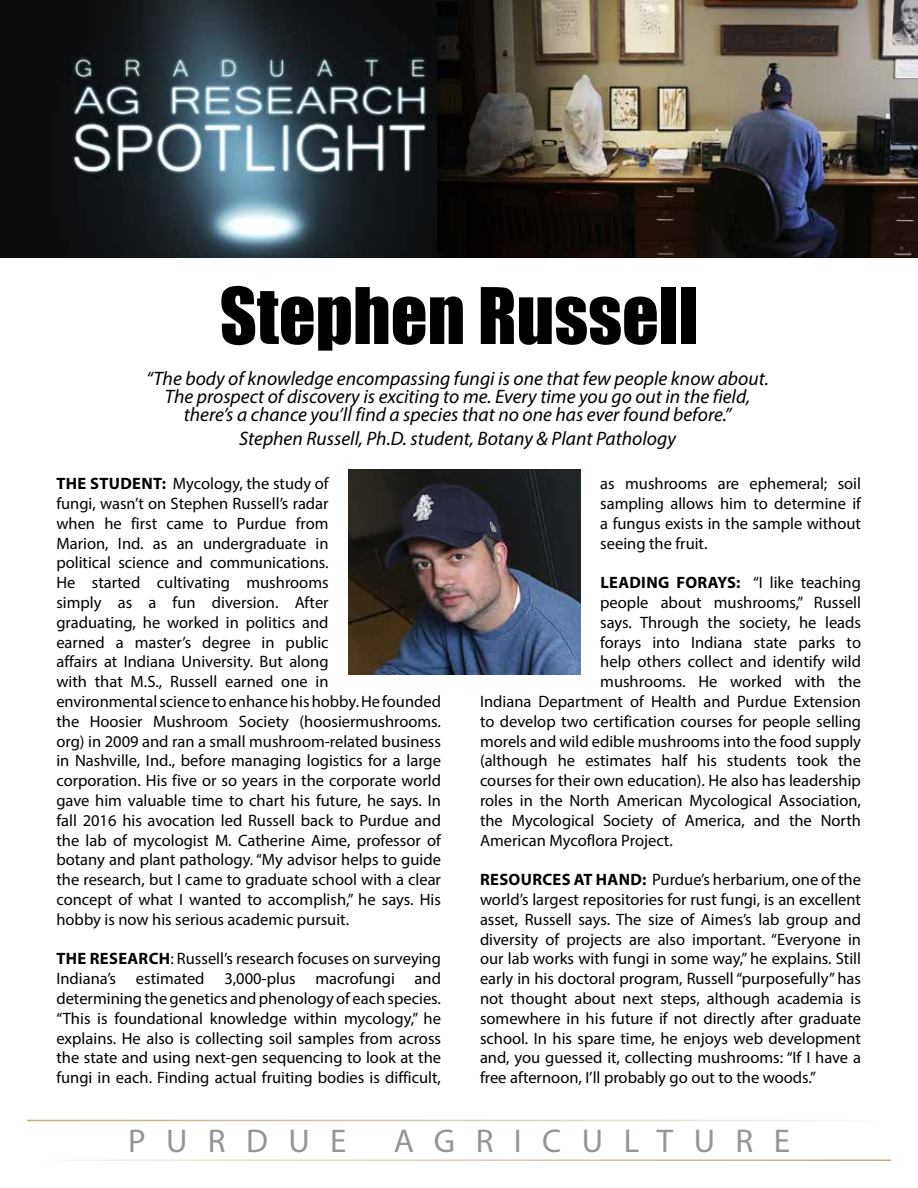
<style>
.page{position:relative;width:918px;height:1188px;background:#fff}
.page>*{position:absolute;margin:0;border:0;box-sizing:border-box;transform-origin:0 0}
.t1{font:72px "Impact";color:#000}
.t2{font:33px "Myriad Pro";letter-spacing:.62em;color:#939598}
.t3{font:italic 19.5px/18px "Myriad Pro";color:#000;text-align:center}
.t4{font:16.5px/19.8px "Myriad Pro";color:#000;text-align:justify}
.t5{font:700 16.5px "Myriad Pro";letter-spacing:.02em;color:#000}
.s1{font-weight:700}
.s2{font-weight:400}
</style>
<div class="page">
<img style="left:0;top:0;width:918px;height:257px">
<img style="left:349px;top:469px;width:231px;height:205px">
<h1 class="t1" style="left:220px;top:260px;width:480px">Stephen Russell</h1>
<p class="t3" style="left:146px;top:369px;width:624px">“The body of knowledge encompassing fungi is one that few people know about.<br>The prospect of discovery is exciting to me. Every time you go out in the field, there’s a chance you’ll find a species that no one has ever found before.”</p>
<p class="t3" style="left:239px;top:429px;width:438px">Stephen Russell, Ph.D. student, Botany &amp; Plant Pathology</p>
<p class="t4" style="left:56px;top:473px;width:386px;text-align:left"><span class="s1">THE STUDENT:</span> Mycology, the study of<br>fungi, wasn’t on Stephen Russell’s radar<br>when he first came to Purdue from<br>Marion, Ind. as an undergraduate in<br>political science and communications.<br>He started cultivating mushrooms<br>simply as a fun diversion. After<br>graduating, he worked in politics and<br>earned a master’s degree in public<br>affairs at Indiana University. But along<br>with that M.S., Russell earned one in<br>environmental science to enhance his hobby. He founded the Hoosier Mushroom Society (hoosiermushrooms. org) in 2009 and ran a small mushroom-related business in Nashville, Ind., before managing logistics for a large corporation. His five or so years in the corporate world gave him valuable time to chart his future, he says. In fall 2016 his avocation led Russell back to Purdue and the lab of mycologist M. Catherine Aime, professor of botany and plant pathology. “My advisor helps to guide the research, but I came to graduate school with a clear concept of what I wanted to accomplish,” he says. His hobby is now his serious academic pursuit.</p>
<p class="t4" style="left:56px;top:949px;width:386px"><span class="s1">THE RESEARCH</span>: Russell’s research focuses on surveying Indiana’s estimated 3,000-plus macrofungi and determining the genetics and phenology of each species. “This is foundational knowledge within mycology,” he explains. He also is collecting soil samples from across the state and using next-gen sequencing to look at the fungi in each. Finding actual fruiting bodies is difficult,</p>
<p class="t4" style="left:600px;top:473px;width:262px">as mushrooms are ephemeral; soil sampling allows him to determine if a fungus exists in the sample without seeing the fruit.</p>
<p class="t5" style="left:600px;top:572px;width:262px">LEADING FORAYS: <span class="s2">“I like teaching</span></p>
<p class="t4" style="left:600px;top:592px;width:262px">people about mushrooms,” Russell</p>
<p class="t4" style="left:600px;top:612px;width:262px">says. Through the society, he leads</p>
<p class="t4" style="left:600px;top:632px;width:262px">forays into Indiana state parks to</p>
<p class="t4" style="left:600px;top:652px;width:262px">help others collect and identify wild</p>
<p class="t4" style="left:600px;top:671px;width:262px">mushrooms. He worked with the</p>
<p class="t4" style="left:480px;top:691px;width:383px">Indiana Department of Health and Purdue Extension</p>
<p class="t4" style="left:480px;top:711px;width:383px">to develop two certification courses for people selling</p>
<p class="t4" style="left:480px;top:731px;width:383px">morels and wild edible mushrooms into the food supply</p>
<p class="t4" style="left:480px;top:751px;width:383px">(although he estimates half his students took the</p>
<p class="t4" style="left:480px;top:770px;width:383px">courses for their own education). He also has leadership</p>
<p class="t4" style="left:480px;top:790px;width:383px">roles in the North American Mycological Association,</p>
<p class="t4" style="left:480px;top:810px;width:383px">the Mycological Society of America, and the North</p>
<p class="t4" style="left:480px;top:830px;width:194px">American Mycoflora Project.</p>
<p class="t4" style="left:480px;top:869px;width:383px"><span class="s1">RESOURCES AT HAND:</span> Purdue’s herbarium, one of the world’s largest repositories for rust fungi, is an excellent asset, Russell says. The size of Aimes’s lab group and diversity of projects are also important. “Everyone in our lab works with fungi in some way,” he explains. Still early in his doctoral program, Russell “purposefully” has not thought about next steps, although academia is somewhere in his future if not directly after graduate school. In his spare time, he enjoys web development and, you guessed it, collecting mushrooms: “If I have a free afternoon, I’ll probably go out to the woods.”</p>
<h2 class="t2" style="left:128px;top:1121px;width:220px">PURDUE</h2>
<h2 class="t2" style="left:394px;top:1121px;width:398px">AGRICULTURE</h2>
</div>
